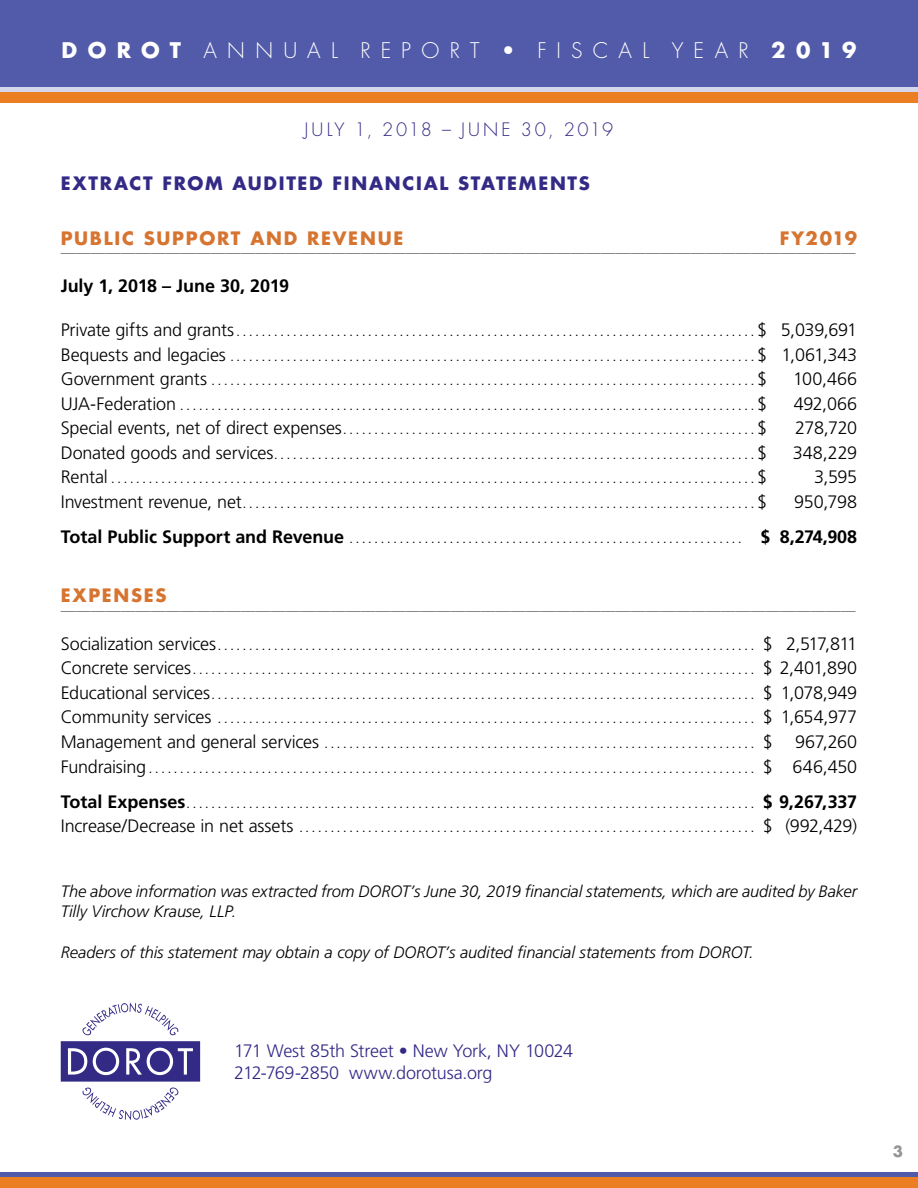
<style>
.page{position:relative;width:918px;height:1188px;background:#fff}
.page>*{position:absolute;margin:0;border:0;box-sizing:border-box;transform-origin:0 0}
.t1{font:300 21px "Futura Std";letter-spacing:.495em;color:#fff}
.t2{font:300 18px/22.5px "Frutiger CE";letter-spacing:-.015em;color:#332a86}
.t3{font:300 18px "Frutiger CE";letter-spacing:-.015em;color:#000}
.t4{font:700 18px "Futura Std";letter-spacing:.095em;color:#332a86}
.t5{font:700 18px "Futura Std";letter-spacing:.1em;color:#d67430}
.t6{font:700 18px "Frutiger CE";letter-spacing:-.005em;color:#000}
.t7{font:300 18px "Futura Std";letter-spacing:.15em;color:#332a86}
.t8{font:italic 300 16.5px/20.4px "Frutiger CE";letter-spacing:-.005em;color:#000}
.t9{font:300 15px/24.6px "Frutiger CE";color:#000;text-align:justify}
.t10{font:300 15px "Frutiger CE";color:#636466}
.t11{font:700 15px "Futura Std";color:#939598}
.s1{font-weight:700}
.s2{font-size:18px}
.s3{font-weight:700;font-size:18px}
</style>
<div class="page">
<svg style="left:61px;top:1002px;width:139px;height:118px"></svg>
<div style="left:0;top:0;width:918px;height:87px;background:#525ba9"></div>
<svg style="left:0;top:87px;width:918px;height:6px;background:#d7c7ca"></svg>
<div style="left:0;top:93px;width:918px;height:10px;background:#eb7e23"></div>
<svg style="left:0;top:1173px;width:918px;height:5px;background:#70628e"></svg>
<div style="left:0;top:1178px;width:918px;height:10px;background:#eb7e23"></div>
<h1 class="t1" style="left:62px;top:37px;width:797px"><span class="s1">DOROT</span> ANNUAL REPORT • FISCAL YEAR <span class="s1">2019</span></h1>
<p class="t7" style="left:305px;top:119px;width:310px">JULY 1, 2018 – JUNE 30, 2019</p>
<p class="t4" style="left:61px;top:172px;width:531px">EXTRACT FROM AUDITED FINANCIAL STATEMENTS</p>
<p class="t5" style="left:61px;top:226px;width:344px">PUBLIC SUPPORT AND REVENUE</p>
<p class="t5" style="left:780px;top:226px;width:79px">FY2019</p>
<p class="t10" style="left:61px;top:238px;width:796px">__________________________________________________________________________________________________________</p>
<p class="t6" style="left:61px;top:275px;width:230px">July 1, 2018 – June 30, 2019</p>
<p class="t9" style="left:61px;top:319px;width:798px"><span class="s2">Private gifts and grants</span>...................................................................................<span class="s2">$ 5,039,691<br>Bequests and legacies</span> ....................................................................................<span class="s2">$ 1,061,343<br>Government grants</span> .......................................................................................<span class="s2">$</span></p>
<p class="t3" style="left:793px;top:369px;width:66px">100,466</p>
<p class="t9" style="left:61px;top:392px;width:708px"><span class="s2">UJA-Federation</span>............................................................................................<span class="s2">$</span></p>
<p class="t3" style="left:794px;top:393px;width:65px">492,066</p>
<p class="t9" style="left:61px;top:417px;width:708px"><span class="s2">Special events, net of direct expenses</span>..................................................................<span class="s2">$</span></p>
<p class="t3" style="left:795px;top:418px;width:63px">278,720</p>
<p class="t9" style="left:61px;top:441px;width:708px"><span class="s2">Donated goods and services</span>.............................................................................<span class="s2">$</span></p>
<p class="t3" style="left:793px;top:442px;width:66px">348,229</p>
<p class="t9" style="left:61px;top:466px;width:708px"><span class="s2">Rental</span>.......................................................................................................<span class="s2">$</span></p>
<p class="t3" style="left:814px;top:467px;width:45px">3,595</p>
<p class="t9" style="left:61px;top:490px;width:708px"><span class="s2">Investment revenue, net</span>..................................................................................<span class="s2">$</span></p>
<p class="t3" style="left:794px;top:491px;width:65px">950,798</p>
<p class="t9" style="left:61px;top:526px;width:798px"><span class="s3">Total Public Support and Revenue</span> ............................................................... <span class="s3">$ 8,274,908</span></p>
<p class="t5" style="left:61px;top:584px;width:107px">EXPENSES</p>
<p class="t10" style="left:61px;top:596px;width:796px">__________________________________________________________________________________________________________</p>
<p class="t9" style="left:61px;top:632px;width:798px"><span class="s2">Socialization services</span>...................................................................................... <span class="s2">$ 2,517,811<br>Concrete services</span>.......................................................................................... <span class="s2">$ 2,401,890<br>Educational services</span>....................................................................................... <span class="s2">$ 1,078,949<br>Community services</span> ...................................................................................... <span class="s2">$ 1,654,977<br>Management and general services</span> ..................................................................... <span class="s2">$ 967,260<br>Fundraising</span>................................................................................................. <span class="s2">$ 646,450</span></p>
<p class="t9" style="left:61px;top:790px;width:798px"><span class="s3">Total Expenses</span>........................................................................................... <span class="s3">$ 9,267,337<br></span><span class="s2">Increase/Decrease in net assets</span> ......................................................................... <span class="s2">$ (992,429)</span></p>
<p class="t8" style="left:61px;top:881px;width:798px">The above information was extracted from DOROT’s June 30, 2019 financial statements, which are audited by Baker<br>Tilly Virchow Krause, LLP.</p>
<p class="t8" style="left:61px;top:942px;width:695px">Readers of this statement may obtain a copy of DOROT’s audited financial statements from DOROT.</p>
<p class="t2" style="left:234px;top:1039px;width:340px">171 West 85th Street • New York, NY 10024<br>212-769-2850 www.dorotusa.org</p>
<p class="t11" style="left:893px;top:1142px;width:12px">3</p>
</div>
